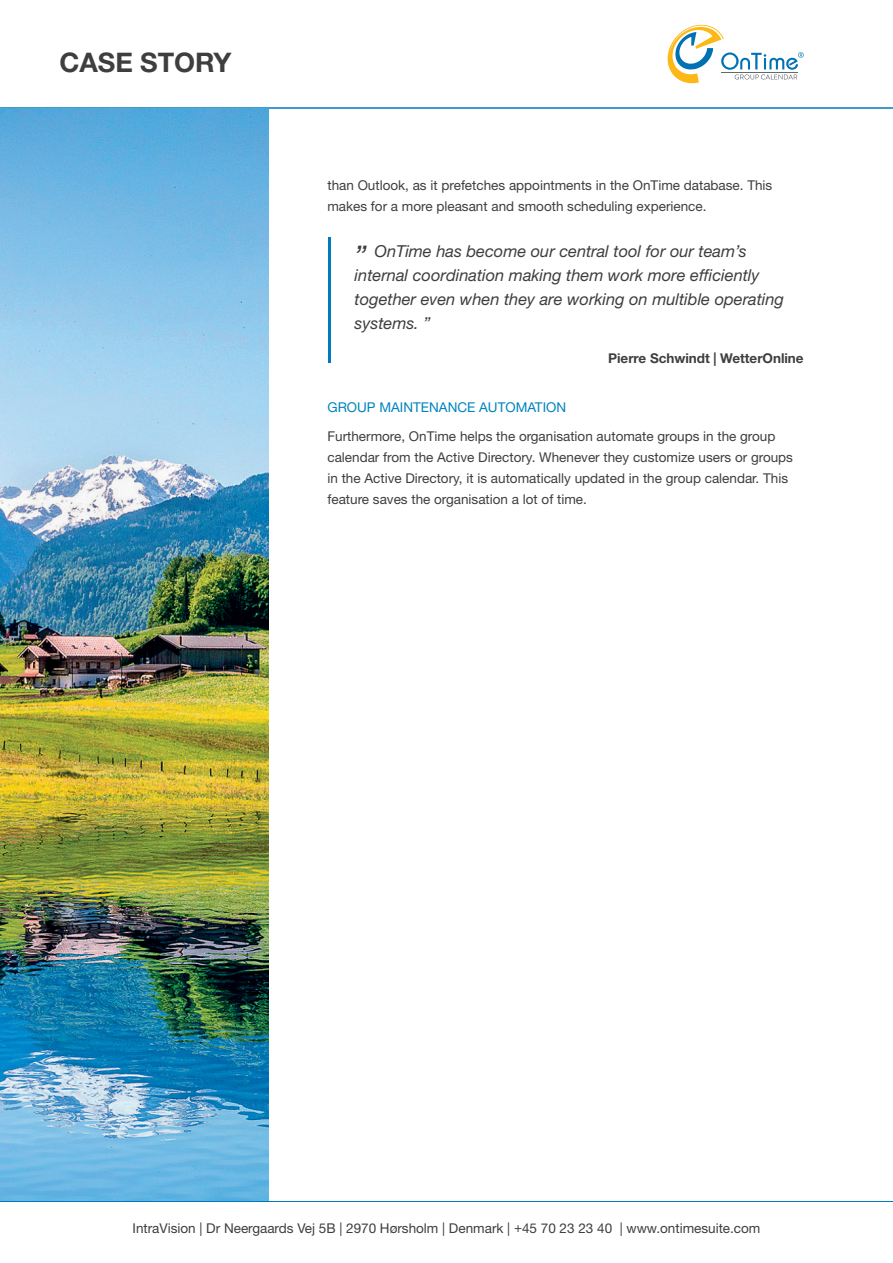
<style>
.page{position:relative;width:893px;height:1263px;background:#fff}
.page>*{position:absolute;margin:0;border:0;box-sizing:border-box;transform-origin:0 0}
.t1{font:700 27px "Helvetica Neue LT Std";color:#3e3e3f}
.t2{font:italic 16.5px/24px "Helvetica Neue LT Std";color:#3e3e3f}
.t3{font:13.5px/21px "Helvetica Neue LT Std";color:#3e3e3f}
.t4{font:700 13.5px "Helvetica Neue LT Std";color:#3e3e3f}
.t5{font:13.5px "Helvetica Neue LT Std";color:#0083be}
.s1{font-size:28.5px}
</style>
<div class="page">
<hr style="left:0;top:1201px;width:893px;height:1px;background:#007bb9">
<svg style="left:0;top:24px;width:893px;height:85px"></svg>
<svg style="left:668px;top:25px;width:136px;height:58px"></svg>
<img style="left:0;top:109px;width:269px;height:1092px">
<hr style="left:328px;top:237px;width:3px;height:126px;background:#007bb9">
<h1 class="t1" style="left:60px;top:46px;width:174px">CASE STORY</h1>
<p class="t3" style="left:327px;top:174px;width:446px">than Outlook, as it prefetches appointments in the OnTime database. This makes for a more pleasant and smooth scheduling experience.</p>
<p class="t2" style="left:355px;top:239px;width:431px"><span class="s1">”</span> OnTime has become our central tool for our team’s internal coordination making them work more efficiently together even when they are working on multible operating systems. ”</p>
<p class="t4" style="left:608px;top:350px;width:197px">Pierre Schwindt | WetterOnline</p>
<p class="t5" style="left:327px;top:399px;width:240px">GROUP MAINTENANCE AUTOMATION</p>
<p class="t3" style="left:327px;top:426px;width:467px">Furthermore, OnTime helps the organisation automate groups in the group calendar from the Active Directory. Whenever they customize users or groups in the Active Directory, it is automatically updated in the group calendar. This feature saves the organisation a lot of time.</p>
<p class="t3" style="left:133px;top:1217px;width:629px">IntraVision | Dr Neergaards Vej 5B | 2970 Hørsholm | Denmark | +45 70 23 23 40 | www.ontimesuite.com</p>
</div>
